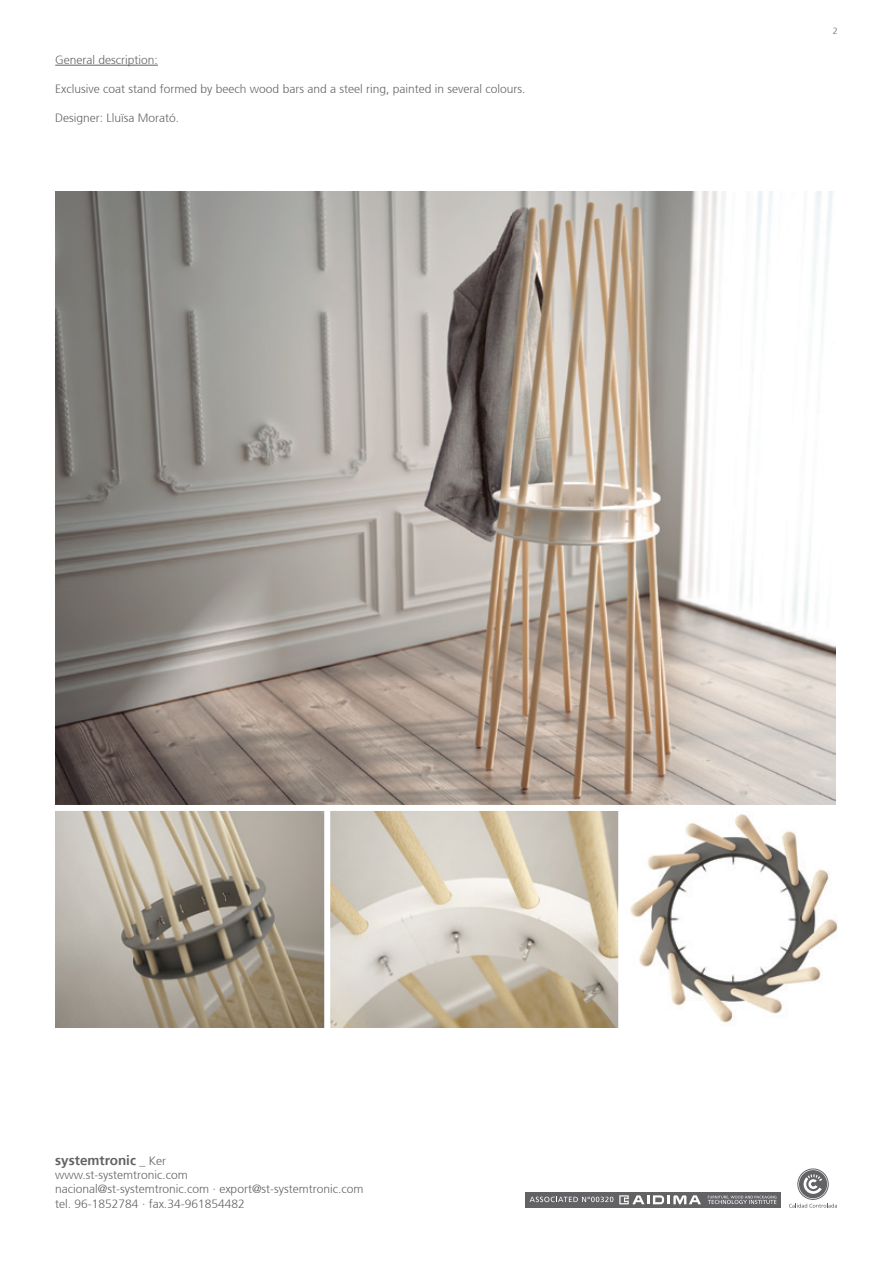
<style>
.page{position:relative;width:893px;height:1263px;background:#fff}
.page>*{position:absolute;margin:0;border:0;box-sizing:border-box;transform-origin:0 0}
.t1{font:700 13.5px "Frutiger 65";color:#636366}
.t2{font:300 12px "Frutiger 45";color:#636366}
.t3{font:300 9px "Frutiger 45";color:#636366}
.s1{font-size:12px}
.s2{font-family:"Frutiger 45";font-weight:300;font-size:12px}
</style>
<div class="page">
<img style="left:56px;top:811px;width:268px;height:216px">
<img style="left:330px;top:811px;width:288px;height:216px">
<img style="left:55px;top:191px;width:781px;height:614px">
<img style="left:630px;top:814px;width:208px;height:209px">
<svg style="left:789px;top:1203px;width:48px;height:5px"></svg>
<div style="left:798px;top:1169px;width:30px;height:30px;border:1px solid #636366;border-radius:50%"></div>
<div style="left:799px;top:1170px;width:28px;height:28px;background:#636366;border-radius:50%"></div>
<svg style="left:803px;top:1174px;width:19px;height:20px"></svg>
<div style="left:525px;top:1192px;width:255px;height:16px;background:#636366"></div>
<svg style="left:619px;top:1195px;width:82px;height:9px"></svg>
<svg style="left:708px;top:1196px;width:68px;height:8px"></svg>
<svg style="left:529px;top:1197px;width:84px;height:5px"></svg>
<hr style="left:55px;top:65px;width:103px;height:1px;background:#636366">
<p class="t2" style="left:55px;top:53px;width:104px">General description:</p>
<p class="t2" style="left:55px;top:82px;width:472px">Exclusive coat stand formed by beech wood bars and a steel ring, painted in several colours.</p>
<p class="t2" style="left:55px;top:111px;width:126px">Designer: Lluïsa Morató.</p>
<p class="t3" style="left:833px;top:26px;width:7px">2</p>
<p class="t1" style="left:55px;top:1152px;width:112px">systemtronic <span class="s1">_</span> <span class="s2">Ker</span></p>
<p class="t2" style="left:55px;top:1168px;width:134px">www.st-systemtronic.com</p>
<p class="t2" style="left:55px;top:1182px;width:310px">nacional@st-systemtronic.com · export@st-systemtronic.com</p>
<p class="t2" style="left:55px;top:1197px;width:191px">tel. 96-1852784 · fax.34-961854482</p>
</div>
